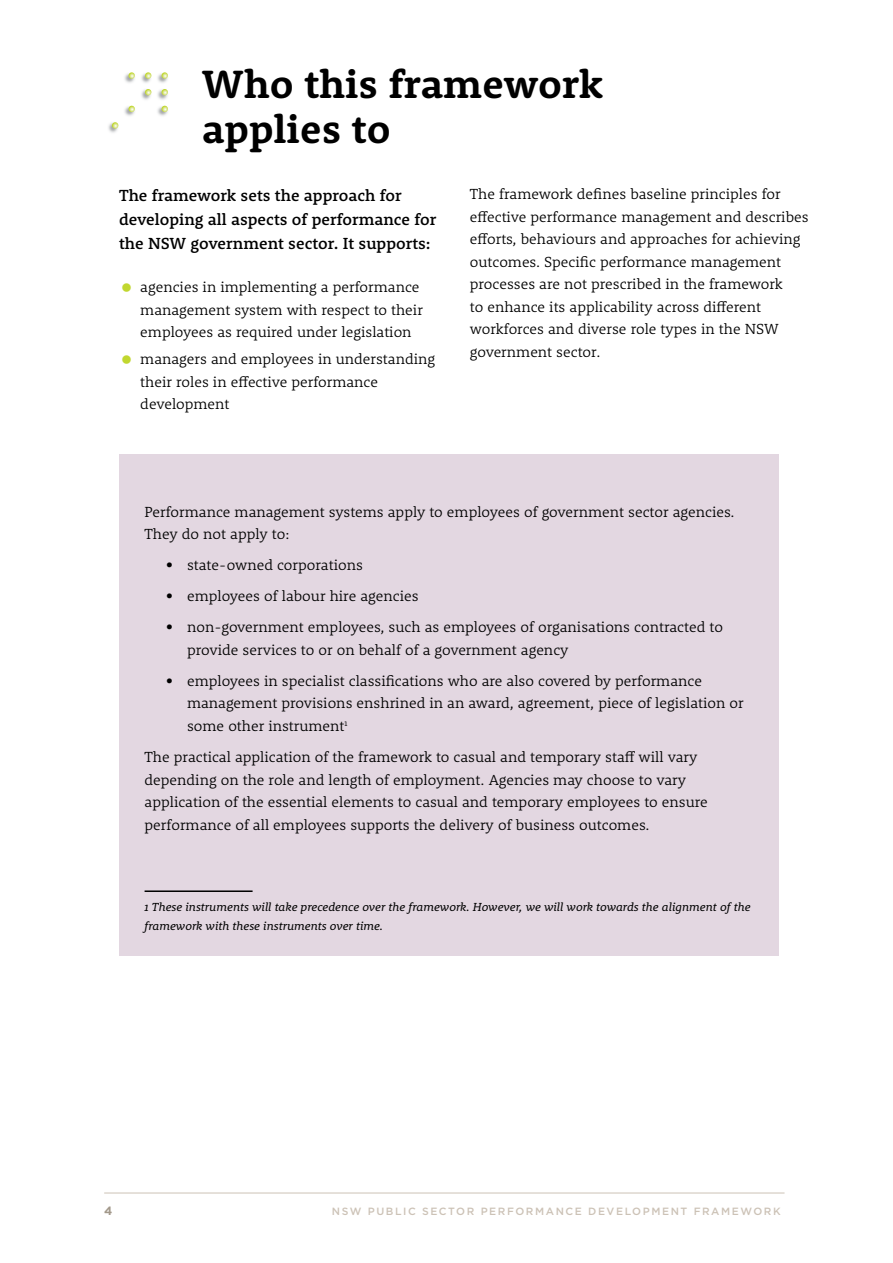
<style>
.page{position:relative;width:893px;height:1263px;background:#fff}
.page>*{position:absolute;margin:0;border:0;box-sizing:border-box;transform-origin:0 0}
.Heading{font:700 40.5px/45px "Rooney";letter-spacing:.005em;color:#000}
.Intro_para{font:500 16.5px/24px "Rooney";color:#000}
.BODY_COPY{font:300 15px/22.5px "Rooney";color:#000}
.Body_Indent{font:300 15px/22.5px "Rooney";color:#000}
.t1{font:italic 12px/19.5px "Rooney";color:#000}
.t2{font:700 12px "Gotham";color:#a2988a}
.t3{font:500 10.5px "Gotham";letter-spacing:.15em;color:#ccc2b6}
.s1{font-weight:800}
</style>
<div class="page">
<hr style="left:104px;top:1192px;width:680px;height:1px;background:#ccc2b6">
<svg style="left:124px;top:72px;width:11px;height:11px"></svg>
<img style="left:141px;top:73px;width:4px;height:10px">
<img style="left:141px;top:90px;width:4px;height:10px">
<svg style="left:145px;top:72px;width:23px;height:44px"></svg>
<img style="left:108px;top:123px;width:10px;height:10px">
<svg style="left:112px;top:105px;width:23px;height:24px"></svg>
<div style="left:119px;top:455px;width:659px;height:501px;background:#e3d7e1"></div>
<hr style="left:145px;top:890px;width:108px;height:2px;background:#000">
<h1 class="Heading" style="left:202px;top:61px;width:402px">Who this framework applies to</h1>
<p class="Intro_para" style="left:119px;top:182px;width:319px">The framework sets the approach for developing all aspects of performance for the NSW government sector. It supports:</p>
<p class="Body_Indent" style="left:140px;top:275px;width:284px">agencies in implementing a performance management system with respect to their employees as required under legislation</p>
<p class="Body_Indent" style="left:140px;top:347px;width:296px">managers and employees in understanding their roles in effective performance development</p>
<p class="BODY_COPY" style="left:470px;top:183px;width:340px">The framework defines baseline principles for effective performance management and describes efforts, behaviours and approaches for achieving outcomes. Specific performance management processes are not prescribed in the framework<br>to enhance its applicability across different workforces and diverse role types in the NSW government sector.</p>
<p class="BODY_COPY" style="left:145px;top:500px;width:591px">Performance management systems apply to employees of government sector agencies.<br>They do not apply to:</p>
<p class="BODY_COPY" style="left:166px;top:554px;width:199px"><span class="s1">•</span> state-owned corporations</p>
<p class="BODY_COPY" style="left:166px;top:585px;width:254px"><span class="s1">•</span> employees of labour hire agencies</p>
<p class="BODY_COPY" style="left:187px;top:616px;width:537px;text-indent:-21px"><span class="s1">•</span> non-government employees, such as employees of organisations contracted to provide services to or on behalf of a government agency</p>
<p class="BODY_COPY" style="left:187px;top:669px;width:558px;text-indent:-21px"><span class="s1">•</span> employees in specialist classifications who are also covered by performance management provisions enshrined in an award, agreement, piece of legislation or some other instrument<sup>1</sup></p>
<p class="BODY_COPY" style="left:145px;top:745px;width:565px">The practical application of the framework to casual and temporary staff will vary depending on the role and length of employment. Agencies may choose to vary application of the essential elements to casual and temporary employees to ensure performance of all employees supports the delivery of business outcomes.</p>
<p class="t1" style="left:145px;top:896px;width:607px">1 These instruments will take precedence over the framework. However, we will work towards the alignment of the framework with these instruments over time.</p>
<p class="t2" style="left:104px;top:1203px;width:10px">4</p>
<p class="t3" style="left:332px;top:1205px;width:450px">NSW PUBLIC SECTOR PERFORMANCE DEVELOPMENT FRAMEWORK</p>
</div>
